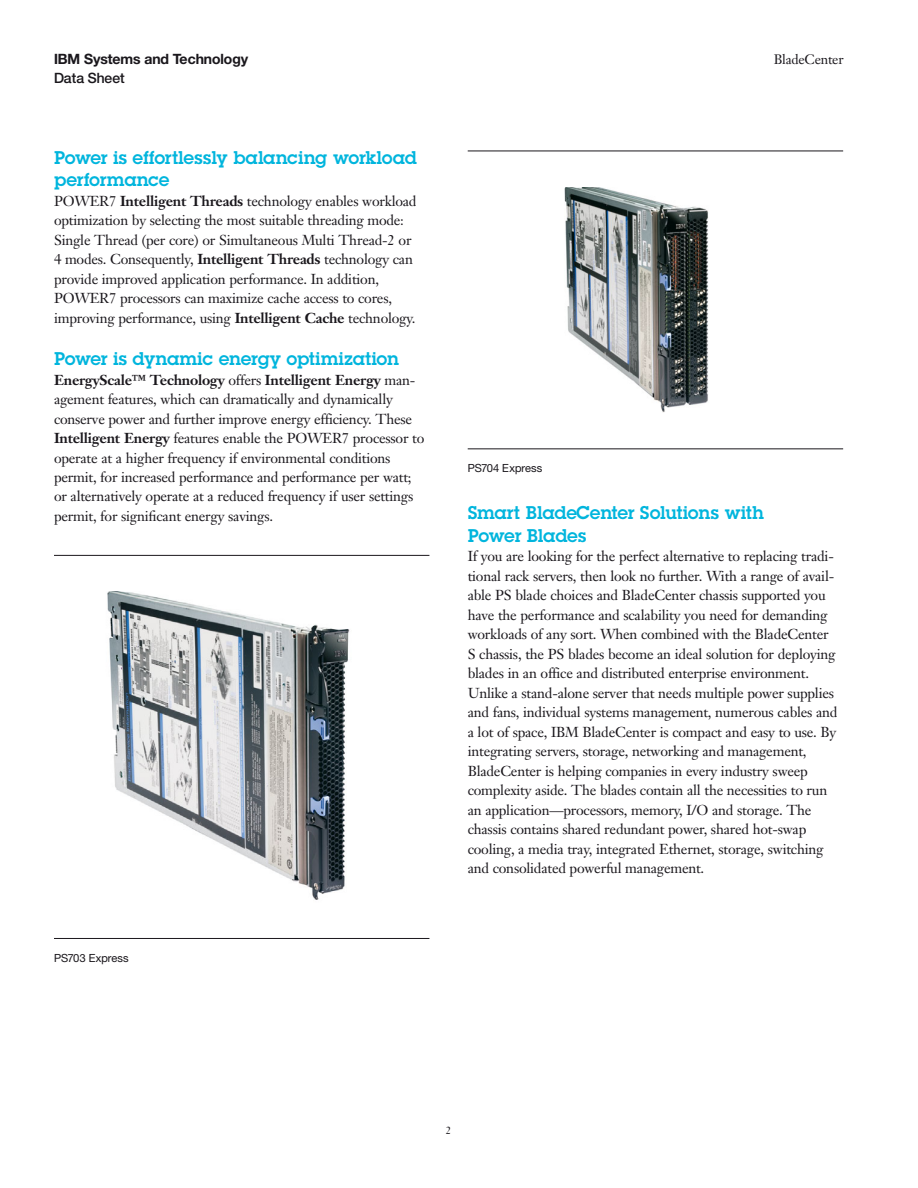
<style>
.page{position:relative;width:918px;height:1188px;background:#fff}
.page>*{position:absolute;margin:0;border:0;box-sizing:border-box;transform-origin:0 0}
.t1{font:600 18px/22.5px "Lubalinfor IBM";color:#00b5dd}
.t2{font:14.25px/19.5px "Janson Text LT Pro";letter-spacing:-.015em;color:#1a171c}
.t3{font:700 14.25px "Helv Neuefor IBM";color:#1a171c}
.t4{font:500 14.25px "Helv Neuefor IBM";letter-spacing:-.005em;color:#1a171c}
.t5{font:13.5px "Janson Text LT Pro";letter-spacing:-.015em;color:#1a171c}
.t6{font:11.25px "Helv Neuefor IBM";color:#1a171c}
.t7{font:10.5px "Janson Text LT Pro";color:#1a171c}
.s1{font-weight:700}
</style>
<div class="page">
<img style="left:107px;top:591px;width:243px;height:309px">
<hr style="left:54px;top:555px;width:375px;height:1px;background:#1a171c">
<hr style="left:54px;top:938px;width:375px;height:1px;background:#1a171c">
<img style="left:564px;top:187px;width:145px;height:226px">
<hr style="left:468px;top:151px;width:375px;height:1px;background:#1a171c">
<hr style="left:468px;top:448px;width:375px;height:1px;background:#1a171c">
<p class="t3" style="left:54px;top:54px;width:196px">IBM Systems and Technology</p>
<p class="t4" style="left:54px;top:73px;width:73px">Data Sheet</p>
<h2 class="t1" style="left:54px;top:148px;width:364px">Power is effortlessly balancing workload performance</h2>
<p class="t2" style="left:54px;top:193px;width:364px">POWER7 <span class="s1">Intelligent Threads</span> technology enables workload optimization by selecting the most suitable threading mode:<br>Single Thread (per core) or Simultaneous Multi Thread-2 or 4 modes. Consequently, <span class="s1">Intelligent Threads</span> technology can provide improved application performance. In addition, POWER7 processors can maximize cache access to cores, improving performance, using <span class="s1">Intelligent Cache</span> technology.</p>
<h2 class="t1" style="left:54px;top:349px;width:347px">Power is dynamic energy optimization</h2>
<p class="t2" style="left:54px;top:371px;width:372px"><span class="s1">EnergyScale™ Technology</span> offers <span class="s1">Intelligent Energy</span> man&shy;agement features, which can dramatically and dynamically conserve power and further improve energy efficiency. These <span class="s1">Intelligent Energy</span> features enable the POWER7 processor to operate at a higher frequency if environmental conditions permit, for increased performance and performance per watt; or alternatively operate at a reduced frequency if user settings permit, for significant energy savings.</p>
<p class="t6" style="left:54px;top:954px;width:76px">PS703 Express</p>
<p class="t6" style="left:468px;top:464px;width:76px">PS704 Express</p>
<p class="t5" style="left:774px;top:54px;width:71px">BladeCenter</p>
<h2 class="t1" style="left:468px;top:503px;width:298px">Smart BladeCenter Solutions with<br>Power Blades</h2>
<p class="t2" style="left:468px;top:548px;width:371px">If you are looking for the perfect alternative to replacing tradi&shy;tional rack servers, then look no further. With a range of avail&shy;able PS blade choices and BladeCenter chassis supported you have the performance and scalability you need for demanding workloads of any sort. When combined with the BladeCenter S chassis, the PS blades become an ideal solution for deploying blades in an office and distributed enterprise environment.<br>Unlike a stand-alone server that needs multiple power supplies and fans, individual systems management, numerous cables and a lot of space, IBM BladeCenter is compact and easy to use. By integrating servers, storage, networking and management, BladeCenter is helping companies in every industry sweep complexity aside. The blades contain all the necessities to run an application—processors, memory, I/O and storage. The chassis contains shared redundant power, shared hot-swap cooling, a media tray, integrated Ethernet, storage, switching and consolidated powerful management.</p>
<p class="t7" style="left:446px;top:1126px;width:7px">2</p>
</div>
